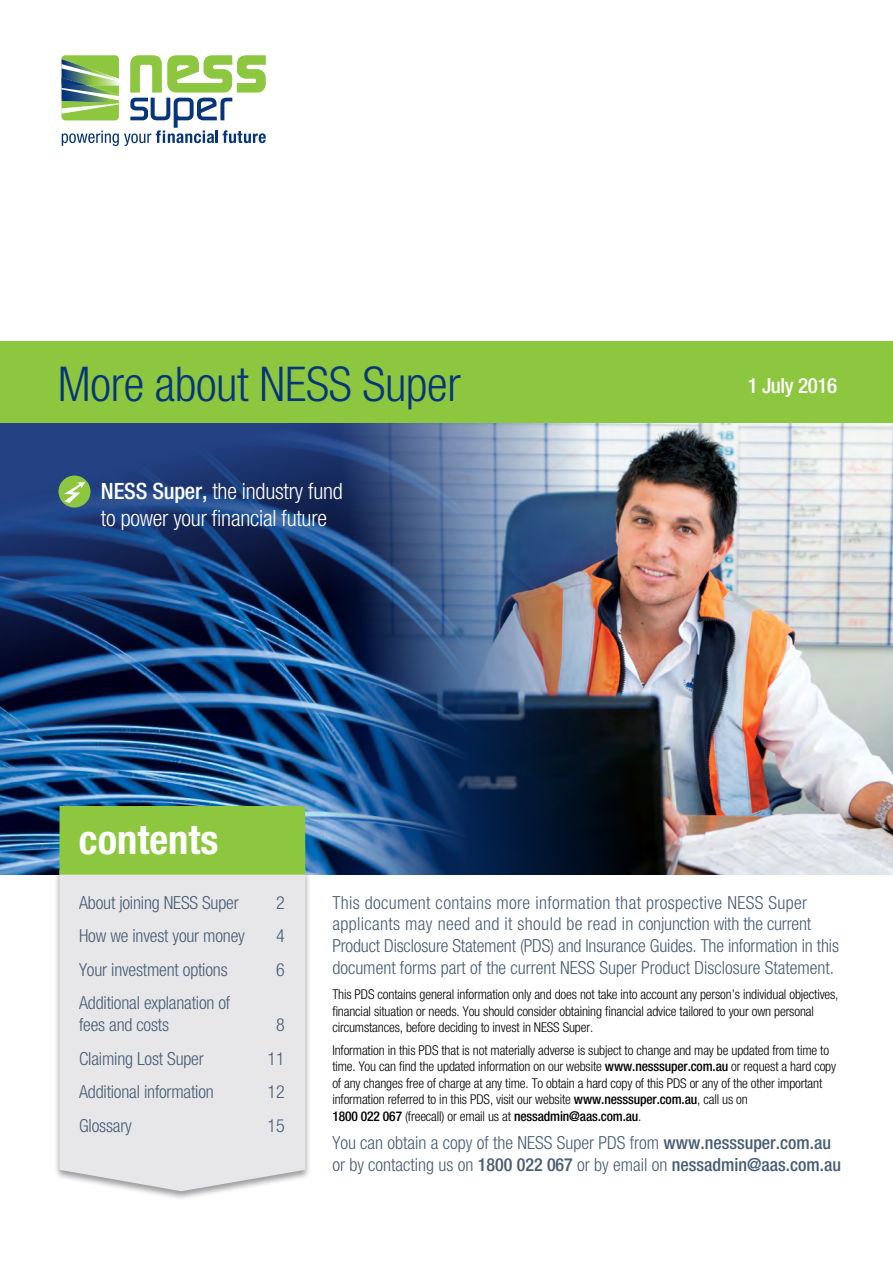
<style>
.page{position:relative;width:893px;height:1263px;background:#fff}
.page>*{position:absolute;margin:0;border:0;box-sizing:border-box;transform-origin:0 0}
.t1{font:300 condensed 48px "Helvetica Neue";letter-spacing:-.005em;color:#06357a}
.t2{font:700 condensed 40.5px "Helvetica Neue";color:#fff}
.t3{font:300 condensed 22.5px/27px "Helvetica Neue";letter-spacing:-.01em;color:#fff}
.t4{font:500 condensed 21px "Helvetica Neue";letter-spacing:-.02em;color:#fff}
.t5{font:300 condensed 18px/21.8px "Helvetica Neue";letter-spacing:-.01em;color:#485d74}
.t6{font:300 condensed 13.5px/16.5px "Helvetica Neue";letter-spacing:-.01em;color:#000}
.s1{font-weight:500}
</style>
<div class="page">
<svg style="left:0;top:423px;width:330px;height:451px;background:#1e467c"></svg>
<img style="left:330px;top:423px;width:563px;height:452px">
<svg style="left:62px;top:55px;width:204px;height:91px"></svg>
<div style="left:0;top:342px;width:893px;height:81px;background:#8dc63f"></div>
<div style="left:53px;top:868px;width:258px;height:333px;background:#000;opacity:.4"></div>
<div style="left:60px;top:875px;width:245px;height:316px;background:#e7e7ea"></div>
<div style="left:58px;top:476px;width:32px;height:31px;background:#8dc63f;border-radius:50%"></div>
<svg style="left:64px;top:482px;width:21px;height:21px"></svg>
<div style="left:60px;top:806px;width:245px;height:69px;background:#8dc63f"></div>
<h1 class="t1" style="left:58px;top:357px;width:404px">More about NESS Super</h1>
<h3 class="t4" style="left:748px;top:372px;width:91px">1 July 2016</h3>
<h3 class="t3" style="left:101px;top:477px;width:243px"><span class="s1">NESS Super,</span> the industry fund to power your financial future</h3>
<h2 class="t2" style="left:79px;top:815px;width:141px">contents</h2>
<h3 class="t5" style="left:79px;top:891px;width:161px">About joining NESS Super</h3>
<h3 class="t5" style="left:276px;top:891px;width:10px">2</h3>
<h3 class="t5" style="left:79px;top:925px;width:167px">How we invest your money</h3>
<h3 class="t5" style="left:276px;top:925px;width:10px">4</h3>
<h3 class="t5" style="left:79px;top:958px;width:150px">Your investment options</h3>
<h3 class="t5" style="left:276px;top:958px;width:10px">6</h3>
<h3 class="t5" style="left:79px;top:991px;width:153px;line-height:22.5px">Additional explanation of fees and costs</h3>
<h3 class="t5" style="left:276px;top:1014px;width:10px">8</h3>
<h3 class="t5" style="left:79px;top:1048px;width:126px">Claiming Lost Super</h3>
<h3 class="t5" style="left:268px;top:1048px;width:19px">11</h3>
<h3 class="t5" style="left:79px;top:1081px;width:136px">Additional information</h3>
<h3 class="t5" style="left:268px;top:1081px;width:19px">12</h3>
<h3 class="t5" style="left:79px;top:1114px;width:54px">Glossary</h3>
<h3 class="t5" style="left:268px;top:1114px;width:19px">15</h3>
<p class="t5" style="left:332px;top:891px;width:508px">This document contains more information that prospective NESS Super applicants may need and it should be read in conjunction with the current Product Disclosure Statement (PDS) and Insurance Guides. The information in this document forms part of the current NESS Super Product Disclosure Statement.</p>
<p class="t6" style="left:332px;top:986px;width:508px">This PDS contains general information only and does not take into account any person’s individual objectives, financial situation or needs. You should consider obtaining financial advice tailored to your own personal circumstances, before deciding to invest in NESS Super.</p>
<p class="t6" style="left:332px;top:1042px;width:505px">Information in this PDS that is not materially adverse is subject to change and may be updated from time to time. You can find the updated information on our website <span class="s1">www.nesssuper.com.au</span> or request a hard copy of any changes free of charge at any time. To obtain a hard copy of this PDS or any of the other important information referred to in this PDS, visit our website <span class="s1">www.nesssuper.com.au</span>, call us on<br><span class="s1">1800 022 067</span> (freecall) or email us at <span class="s1">nessadmin@aas.com.au</span>.</p>
<h3 class="t5" style="left:332px;top:1132px;width:510px">You can obtain a copy of the NESS Super PDS from <span class="s1">www.nesssuper.com.au </span>or by contacting us on <span class="s1">1800 022 067</span> or by email on <span class="s1">nessadmin@aas.com.au</span></h3>
</div>
